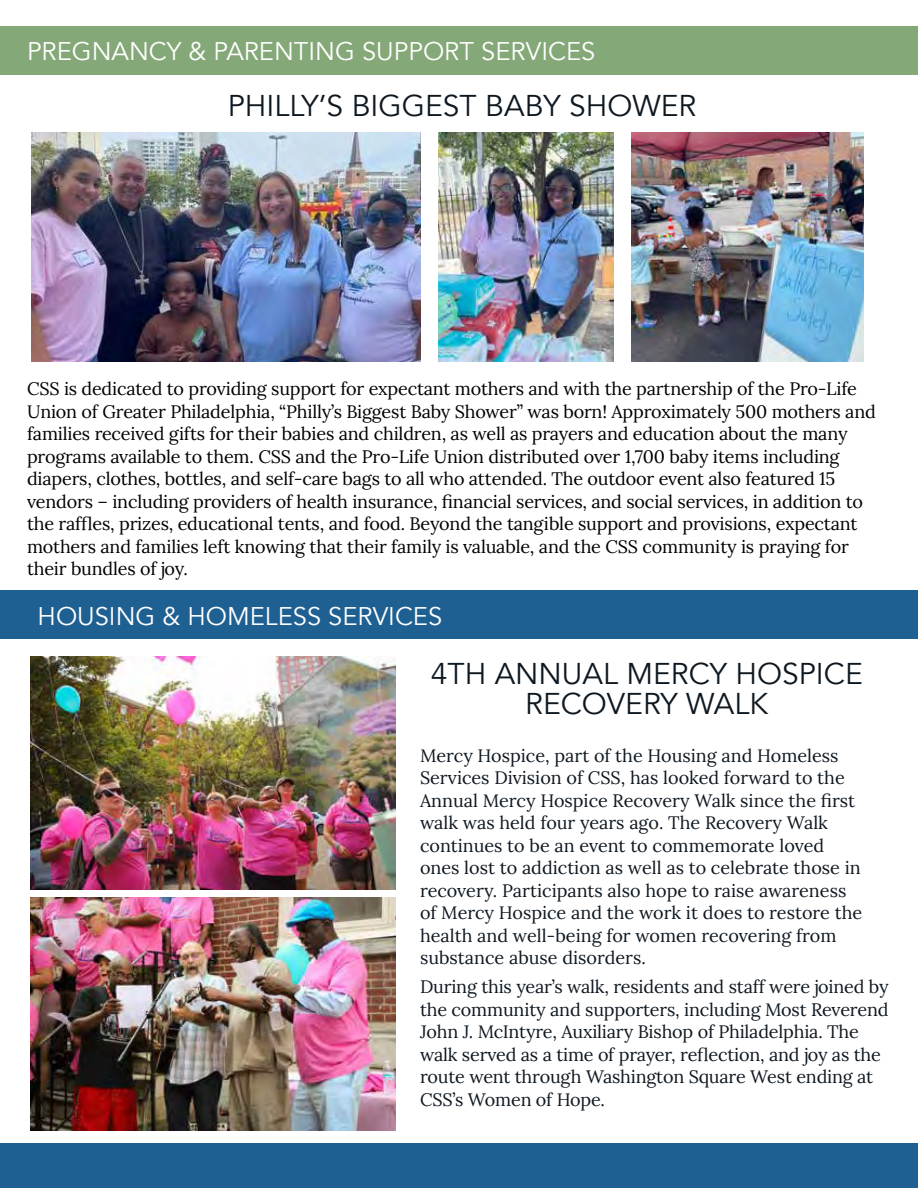
<style>
.page{position:relative;width:918px;height:1188px;background:#fff}
.page>*{position:absolute;margin:0;border:0;box-sizing:border-box;transform-origin:0 0}
.t1{font:30px/30px "Avenir";color:#0e1821;text-align:center}
.t2{font:25.5px "Avenir";color:#fff}
.t3{font:18px/22.5px "Lora";letter-spacing:-.01em;color:#000}
.t4{font:18px/22.5px "Lora";letter-spacing:-.005em;color:#0e1821}
</style>
<div class="page">
<div style="left:0;top:26px;width:918px;height:49px;background:#85a878"></div>
<div style="left:0;top:591px;width:918px;height:48px;background:#1f6092"></div>
<div style="left:0;top:1143px;width:918px;height:45px;background:#1f6092"></div>
<img style="left:31px;top:133px;width:389px;height:229px">
<img style="left:31px;top:657px;width:364px;height:233px">
<img style="left:438px;top:133px;width:175px;height:229px">
<img style="left:632px;top:133px;width:232px;height:229px">
<img style="left:31px;top:897px;width:364px;height:233px">
<h2 class="t2" style="left:27px;top:36px;width:570px">PREGNANCY &amp; PARENTING SUPPORT SERVICES</h2>
<h1 class="t1" style="left:228px;top:91px;width:470px">PHILLY’S BIGGEST BABY SHOWER</h1>
<p class="t3" style="left:27px;top:377px;width:850px">CSS is dedicated to providing support for expectant mothers and with the partnership of the Pro-Life Union of Greater Philadelphia, “Philly’s Biggest Baby Shower” was born! Approximately 500 mothers and families received gifts for their babies and children, as well as prayers and education about the many programs available to them. CSS and the Pro-Life Union distributed over 1,700 baby items including diapers, clothes, bottles, and self-care bags to all who attended. The outdoor event also featured 15 vendors – including providers of health insurance, financial services, and social services, in addition to the raffles, prizes, educational tents, and food. Beyond the tangible support and provisions, expectant mothers and families left knowing that their family is valuable, and the CSS community is praying for their bundles of joy.</p>
<h2 class="t2" style="left:38px;top:601px;width:406px">HOUSING &amp; HOMELESS SERVICES</h2>
<h1 class="t1" style="left:431px;top:660px;width:434px">4TH ANNUAL MERCY HOSPICE<br>RECOVERY WALK</h1>
<p class="t4" style="left:420px;top:743px;width:444px">Mercy Hospice, part of the Housing and Homeless Services Division of CSS, has looked forward to the Annual Mercy Hospice Recovery Walk since the first walk was held four years ago. The Recovery Walk continues to be an event to commemorate loved ones lost to addiction as well as to celebrate those in recovery. Participants also hope to raise awareness of Mercy Hospice and the work it does to restore the health and well-being for women recovering from substance abuse disorders.</p>
<p class="t4" style="left:420px;top:975px;width:470px">During this year’s walk, residents and staff were joined by the community and supporters, including Most Reverend John J. McIntyre, Auxiliary Bishop of Philadelphia. The walk served as a time of prayer, reflection, and joy as the route went through Washington Square West ending at CSS’s Women of Hope.</p>
</div>
